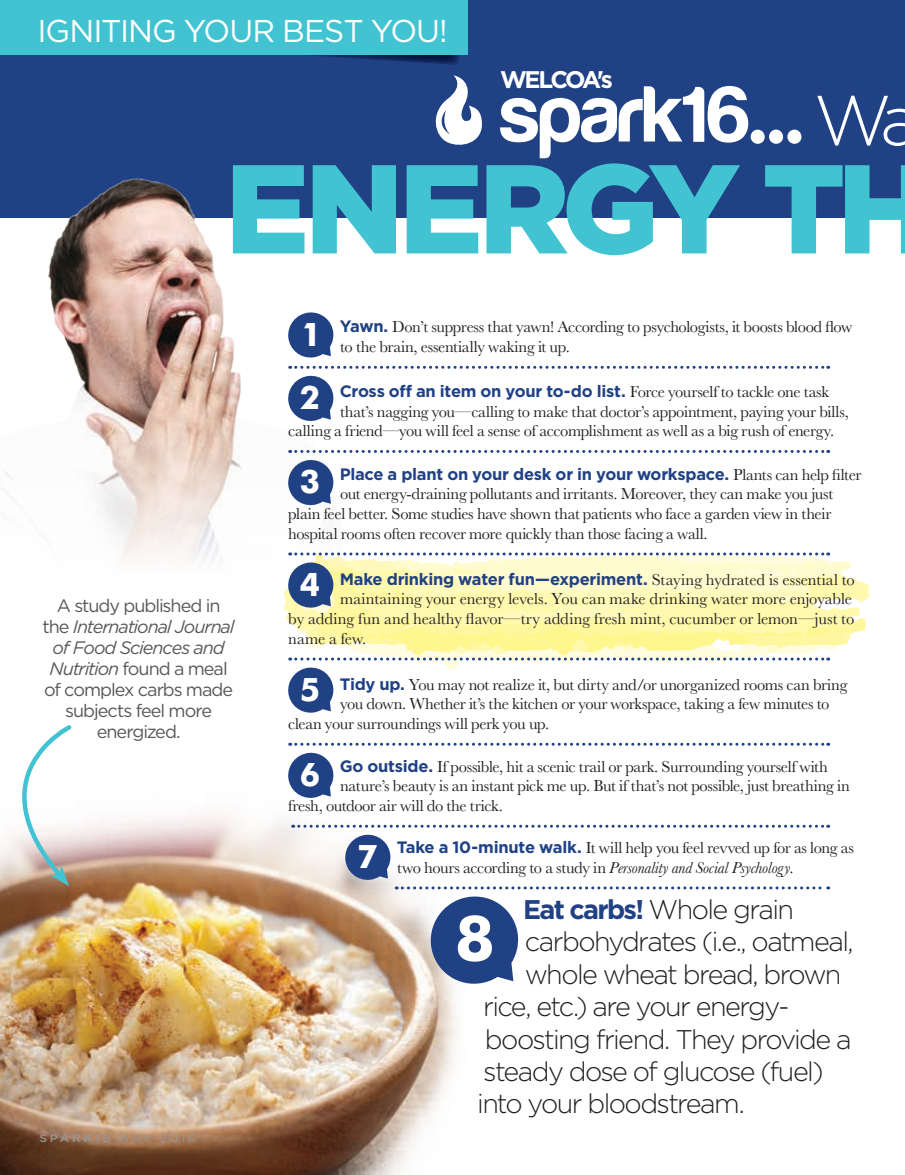
<style>
.page{position:relative;width:905px;height:1175px;background:#fff}
.page>*{position:absolute;margin:0;border:0;box-sizing:border-box;transform-origin:0 0}
.t1{font:900 126px "Gotham HTF";letter-spacing:-.05em;color:#42c3d2}
.t2{font:300 70.5px "Gotham HTF";color:#fff}
.t3{font:700 62.7px "Futura BT";color:#fff}
.t4{font:700 32.4px "Futura BT";color:#fff}
.t5{font:31.5px "Gotham HTF";letter-spacing:-.03em;color:#fff}
.t6{font:300 27px "Gotham HTF";letter-spacing:-.06em;color:#231f20}
.t7{font:700 24px "Gotham HTF";letter-spacing:-.12em;color:#fff}
.t8{font:18px/21px "Gotham HTF";letter-spacing:-.055em;color:#58595b;text-align:center}
.t9{font:16.5px/19.8px "Baskerville";letter-spacing:-.015em;color:#231f20}
.t10{font:700 16.5px "Gotham HTF";letter-spacing:-.015em;color:#204184}
.t11{font:500 10.8px "Gotham HTF";letter-spacing:.23em;color:#949698;scale:1.11 1}
.s1{font-style:italic}
.s2{font-weight:400}
.s3{font-family:"Futura BT";font-weight:700;font-size:32.4px;color:#fff}
.s4{font-family:"Gotham HTF";font-weight:700;color:#204184}
.s5{font-family:"Futura BT";font-size:32.4px;color:#fff}
.s6{font-family:"Baskerville";font-weight:400;color:#231f20}
.s7{font-weight:700;color:#204184}
</style>
<div class="page">
<div style="left:0;top:0;width:904px;height:217px;background:#204184"></div>
<img style="left:0;top:178px;width:347px;height:383px">
<img style="left:0;top:742px;width:472px;height:432px">
<svg style="left:311px;top:55px;width:148px;height:10px"></svg>
<div style="left:0;top:0;width:468px;height:55px;background:#42c3d2"></div>
<svg style="left:435px;top:75px;width:47px;height:70px"></svg>
<svg style="left:500px;top:86px;width:301px;height:72px"></svg>
<svg style="left:290px;top:366px;width:538px;height:3px"></svg>
<svg style="left:290px;top:450px;width:538px;height:3px"></svg>
<svg style="left:290px;top:742px;width:538px;height:3px"></svg>
<svg style="left:293px;top:824px;width:535px;height:3px"></svg>
<svg style="left:287px;top:311px;width:47px;height:47px"></svg>
<svg style="left:287px;top:375px;width:47px;height:47px"></svg>
<svg style="left:287px;top:459px;width:47px;height:47px"></svg>
<svg style="left:284px;top:552px;width:585px;height:161px"></svg>
<svg style="left:287px;top:751px;width:47px;height:48px"></svg>
<svg style="left:344px;top:833px;width:484px;height:152px"></svg>
<svg style="left:0;top:725px;width:74px;height:161px"></svg>
<h3 class="t5" style="left:38px;top:13px;width:412px">IGNITING YOUR BEST YOU!</h3>
<h3 class="t7" style="left:500px;top:66px;width:114px">WELCOA's</h3>
<h2 class="t2" style="left:813px;top:82px;width:108px">Wa</h2>
<h1 class="t1" style="left:225px;top:136px;width:709px">ENERGY TH</h1>
<p class="t8" style="left:43px;top:594px;width:193px">A study published in the <span class="s1">International Journal of Food Sciences and<br>Nutrition</span> found a meal of complex carbs made subjects feel more energized.</p>
<p class="t11" style="left:39px;top:1132px;width:142px">SPARK16 <span class="s2">MAY 2016</span></p>
<p class="t9" style="left:340px;top:317px;width:513px;text-indent:-39px"><span class="s3">1</span> <span class="s4">Yawn.</span> Don’t suppress that yawn! According to psychologists, it boosts blood flow to the brain, essentially waking it up.</p>
<p class="t10" style="left:300px;top:381px;width:530px"><span class="s5">2</span> Cross off an item on your to-do list. <span class="s6">Force yourself to tackle one task</span></p>
<p class="t9" style="left:288px;top:401px;width:562px;text-indent:52px">that’s nagging you—calling to make that doctor’s appointment, paying your bills, calling a friend—you will feel a sense of accomplishment as well as a big rush of energy.</p>
<p class="t10" style="left:300px;top:464px;width:563px"><span class="s5">3</span> Place a plant on your desk or in your workspace. <span class="s6">Plants can help filter</span></p>
<p class="t9" style="left:288px;top:484px;width:546px;text-align:justify;text-indent:52px">out energy-draining pollutants and irritants. Moreover, they can make you just plain feel better. Some studies have shown that patients who face a garden view in their hospital rooms often recover more quickly than those facing a wall.</p>
<p class="t10" style="left:300px;top:569px;width:556px"><span class="s5">4</span> Make drinking water fun—experiment. <span class="s6">Staying hydrated is essential to</span></p>
<p class="t9" style="left:288px;top:589px;width:567px;text-indent:52px">maintaining your energy levels. You can make drinking water more enjoyable by adding fun and healthy flavor—try adding fresh mint, cucumber or lemon—just to name a few.</p>
<p class="t9" style="left:300px;top:674px;width:549px"><span class="s3">5</span> <span class="s4">Tidy up.</span> You may not realize it, but dirty and/or unorganized rooms can bring</p>
<p class="t9" style="left:340px;top:694px;width:491px">you down. Whether it’s the kitchen or your workspace, taking a few minutes to</p>
<p class="t9" style="left:288px;top:714px;width:263px">clean your surroundings will perk you up.</p>
<p class="t9" style="left:300px;top:756px;width:529px"><span class="s3">6</span> <span class="s4">Go outside.</span> If possible, hit a scenic trail or park. Surrounding yourself with</p>
<p class="t9" style="left:340px;top:776px;width:511px">nature’s beauty is an instant pick me up. But if that’s not possible, just breathing in</p>
<p class="t9" style="left:288px;top:796px;width:216px">fresh, outdoor air will do the trick.</p>
<h3 class="t4" style="left:357px;top:836px;width:22px">7</h3>
<p class="t9" style="left:397px;top:838px;width:458px"><span class="s4">Take a 10-minute walk.</span> It will help you feel revved up for as long as two hours according to a study in <span class="s1">Personality and Social Psychology</span>.</p>
<h3 class="t3" style="left:455px;top:900px;width:41px">8</h3>
<h3 class="t6" style="left:523px;top:894px;width:272px"><span class="s7">Eat carbs!</span> Whole grain</h3>
<h3 class="t6" style="left:525px;top:927px;width:330px">carbohydrates (i.e., oatmeal,</h3>
<h3 class="t6" style="left:525px;top:959px;width:318px">whole wheat bread, brown</h3>
<h3 class="t6" style="left:483px;top:991px;width:308px">rice, etc.) are your energy-</h3>
<h3 class="t6" style="left:485px;top:1024px;width:368px">boosting friend. They provide a</h3>
<h3 class="t6" style="left:483px;top:1056px;width:342px">steady dose of glucose (fuel)</h3>
<h3 class="t6" style="left:477px;top:1089px;width:269px">into your bloodstream.</h3>
</div>
